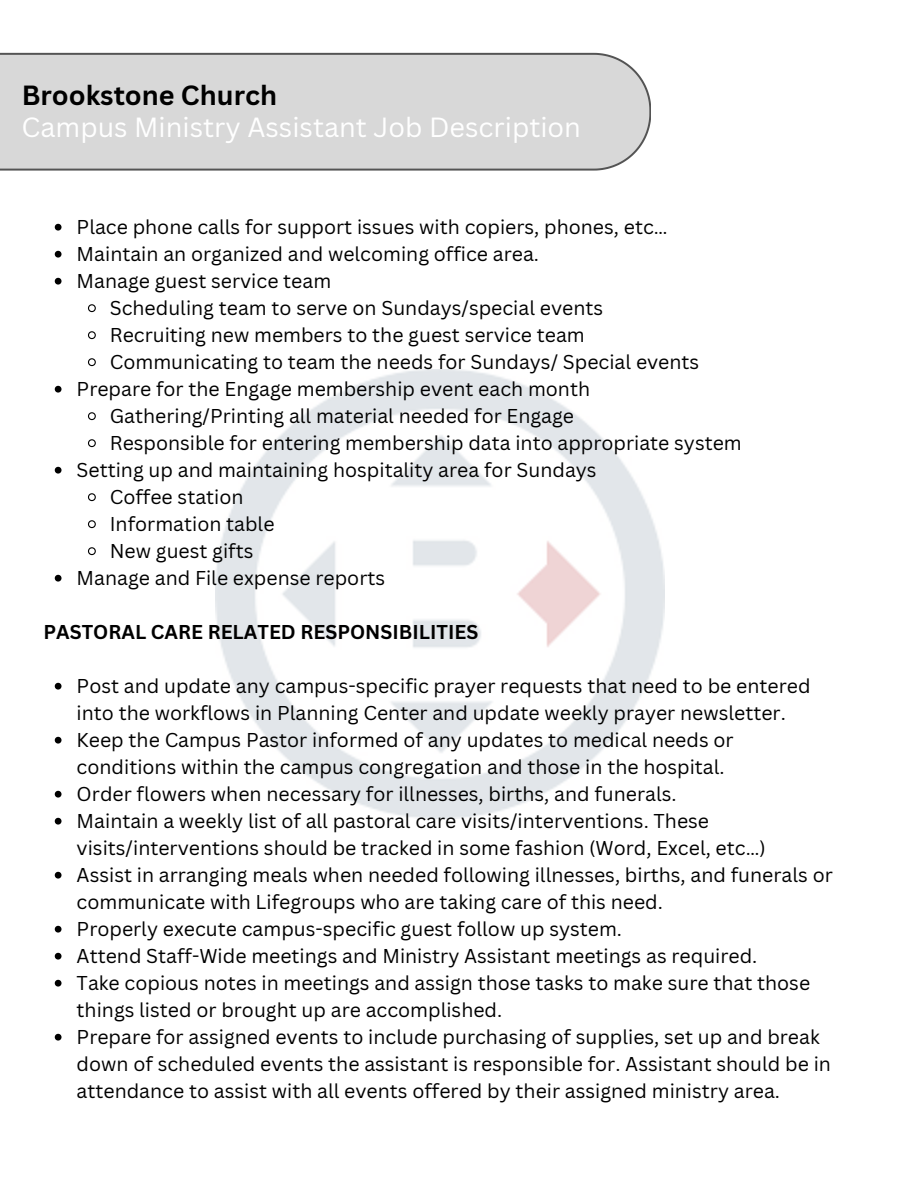
<style>
.page{position:relative;width:918px;height:1188px;background:#fff}
.page>*{position:absolute;margin:0;border:0;box-sizing:border-box;transform-origin:0 0}
.t1{font:27px "Canva Sans";color:#fff}
.t2{font:700 27px "Canva Sans";color:#000}
.t3{font:19.5px/27px "Canva Sans";color:#000}
.t4{font:700 19.5px "Canva Sans";color:#000}
</style>
<div class="page">
<div style="left:0;top:53px;width:651px;height:118px;background:#d8d8d8"></div>
<img style="left:215px;top:370px;width:449px;height:448px">
<svg style="left:55px;top:224px;width:7px;height:7px"></svg>
<svg style="left:55px;top:251px;width:7px;height:7px"></svg>
<svg style="left:55px;top:278px;width:7px;height:7px"></svg>
<svg style="left:88px;top:304px;width:8px;height:9px"></svg>
<svg style="left:88px;top:331px;width:8px;height:9px"></svg>
<svg style="left:88px;top:358px;width:8px;height:9px"></svg>
<svg style="left:55px;top:386px;width:7px;height:7px"></svg>
<svg style="left:88px;top:412px;width:8px;height:9px"></svg>
<svg style="left:88px;top:439px;width:8px;height:9px"></svg>
<svg style="left:55px;top:467px;width:7px;height:7px"></svg>
<svg style="left:88px;top:493px;width:8px;height:9px"></svg>
<svg style="left:88px;top:520px;width:8px;height:9px"></svg>
<svg style="left:88px;top:547px;width:8px;height:9px"></svg>
<svg style="left:55px;top:575px;width:7px;height:7px"></svg>
<svg style="left:55px;top:683px;width:7px;height:7px"></svg>
<svg style="left:55px;top:737px;width:7px;height:7px"></svg>
<svg style="left:55px;top:791px;width:7px;height:7px"></svg>
<svg style="left:55px;top:818px;width:7px;height:7px"></svg>
<svg style="left:55px;top:872px;width:7px;height:7px"></svg>
<svg style="left:55px;top:926px;width:7px;height:7px"></svg>
<svg style="left:55px;top:953px;width:7px;height:7px"></svg>
<svg style="left:55px;top:980px;width:7px;height:7px"></svg>
<svg style="left:55px;top:1034px;width:7px;height:7px"></svg>
<h1 class="t2" style="left:22px;top:77px;width:257px">Brookstone Church</h1>
<p class="t1" style="left:22px;top:108px;width:561px">Campus Ministry Assistant Job Description</p>
<h2 class="t3" style="left:77px;top:213px;width:593px">Place phone calls for support issues with copiers, phones, etc…</h2>
<p class="t3" style="left:77px;top:240px;width:464px">Maintain an organized and welcoming office area.</p>
<p class="t3" style="left:77px;top:267px;width:256px">Manage guest service team</p>
<p class="t3" style="left:110px;top:294px;width:495px">Scheduling team to serve on Sundays/special events</p>
<p class="t3" style="left:110px;top:321px;width:476px">Recruiting new members to the guest service team</p>
<p class="t3" style="left:110px;top:348px;width:591px">Communicating to team the needs for Sundays/ Special events</p>
<p class="t3" style="left:77px;top:375px;width:515px">Prepare for the Engage membership event each month</p>
<p class="t3" style="left:110px;top:402px;width:466px">Gathering/Printing all material needed for Engage</p>
<p class="t3" style="left:110px;top:429px;width:634px">Responsible for entering membership data into appropriate system</p>
<p class="t3" style="left:77px;top:456px;width:522px">Setting up and maintaining hospitality area for Sundays</p>
<p class="t3" style="left:110px;top:483px;width:135px">Coffee station</p>
<p class="t3" style="left:110px;top:510px;width:166px">Information table</p>
<p class="t3" style="left:110px;top:537px;width:145px">New guest gifts</p>
<p class="t3" style="left:77px;top:564px;width:310px">Manage and File expense reports</p>
<p class="t4" style="left:44px;top:618px;width:436px">PASTORAL CARE RELATED RESPONSIBILITIES</p>
<h3 class="t3" style="left:77px;top:672px;width:735px">Post and update any campus-specific prayer requests that need to be entered into the workflows in Planning Center and update weekly prayer newsletter.</h3>
<p class="t3" style="left:77px;top:726px;width:659px">Keep the Campus Pastor informed of any updates to medical needs or conditions within the campus congregation and those in the hospital.</p>
<p class="t3" style="left:77px;top:780px;width:601px">Order flowers when necessary for illnesses, births, and funerals.</p>
<p class="t3" style="left:77px;top:807px;width:691px">Maintain a weekly list of all pastoral care visits/interventions. These visits/interventions should be tracked in some fashion (Word, Excel, etc…)</p>
<p class="t3" style="left:77px;top:861px;width:758px">Assist in arranging meals when needed following illnesses, births, and funerals or communicate with Lifegroups who are taking care of this need.</p>
<p class="t3" style="left:77px;top:915px;width:547px">Properly execute campus-specific guest follow up system.</p>
<p class="t3" style="left:77px;top:942px;width:682px">Attend Staff-Wide meetings and Ministry Assistant meetings as required.</p>
<p class="t3" style="left:77px;top:969px;width:735px">Take copious notes in meetings and assign those tasks to make sure that those things listed or brought up are accomplished.</p>
<p class="t3" style="left:77px;top:1023px;width:756px">Prepare for assigned events to include purchasing of supplies, set up and break down of scheduled events the assistant is responsible for. Assistant should be in attendance to assist with all events offered by their assigned ministry area.</p>
</div>
